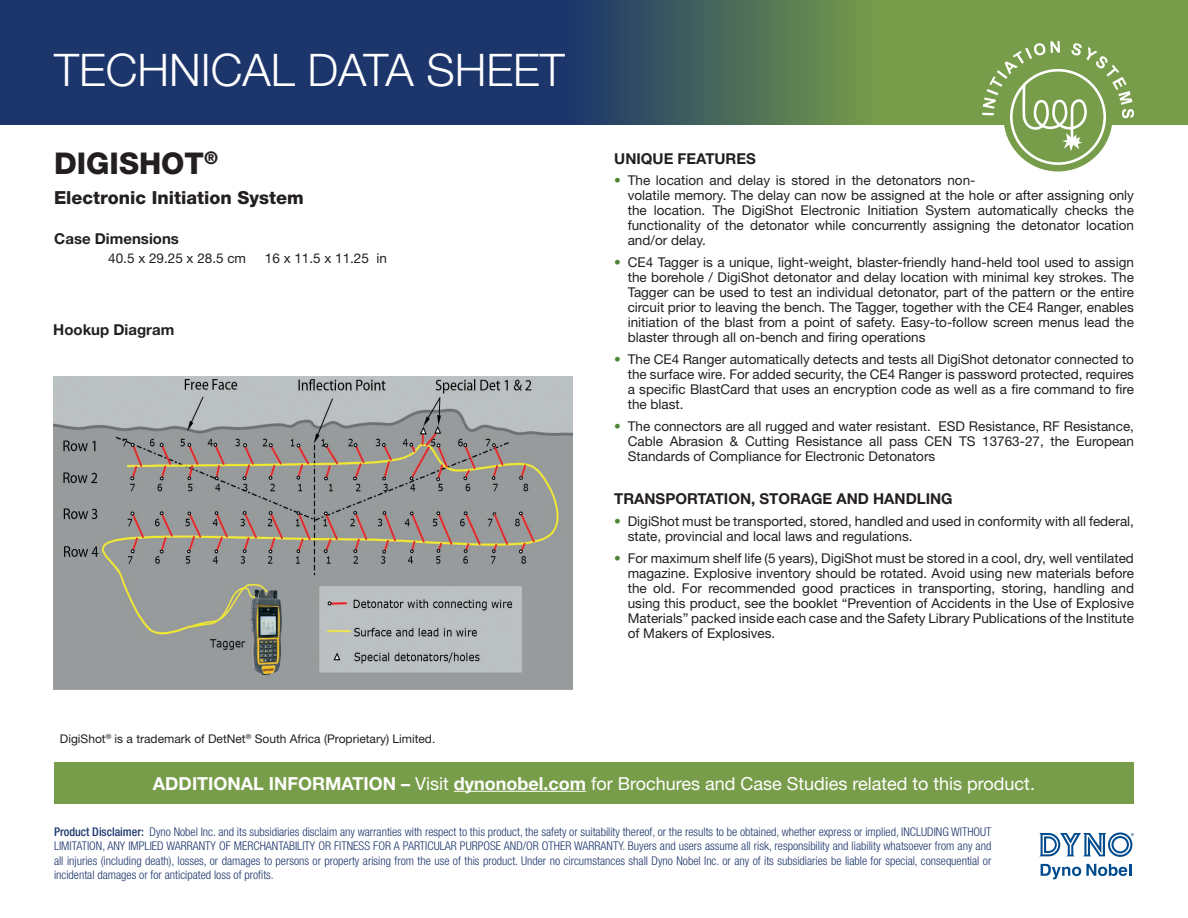
<style>
.page{position:relative;width:1188px;height:918px;background:#fff}
.page>*{position:absolute;margin:0;border:0;box-sizing:border-box;transform-origin:0 0}
.t1{font:300 45px "Helvetica Neue LT Std";color:#fff}
.t2{font:800 30px "Helvetica Neue LT Std";color:#231f20}
.t3{font:18px "Helvetica Neue LT Std";color:#fff}
._2__Product_Definiti{font:800 18px "Helvetica Neue LT Std";color:#231f20}
.Brødtekst_sentrert_9{font:700 15px "Helvetica Neue LT Std";color:#231f20}
.Brødtekst_sentrert_9-2{font:13.5px/15px "Helvetica Neue LT Std";color:#231f20;text-align:justify}
.t4{font:300 condensed 12px/14.4px "Helvetica Neue LT Std";color:#1c366c;text-align:justify}
.t5{font:12px "Helvetica Neue LT Std";color:#231f20}
.s1{color:#4e8635}
.s2{font-weight:700}
.s3{font-weight:500}
</style>
<div class="page">
<svg style="left:1039px;top:832px;width:95px;height:25px"></svg>
<svg style="left:1041px;top:864px;width:90px;height:15px"></svg>
<div style="left:0;top:0;width:1188px;height:124px;background:#1c366c"></div>
<svg style="left:603px;top:0;width:585px;height:124px;background:#608252"></svg>
<svg style="left:982px;top:41px;width:152px;height:130px"></svg>
<div style="left:54px;top:762px;width:1080px;height:42px;background:#789d4a"></div>
<hr style="left:454px;top:791px;width:132px;height:1px;background:#fff">
<img style="left:53px;top:377px;width:520px;height:313px">
<h1 class="t1" style="left:54px;top:43px;width:512px">TECHNICAL DATA SHEET</h1>
<p class="t2" style="left:54px;top:146px;width:166px">DIGISHOT<sup>®</sup></p>
<p class="_2__Product_Definiti" style="left:54px;top:187px;width:251px">Electronic Initiation System</p>
<p class="Brødtekst_sentrert_9" style="left:54px;top:229px;width:126px">Case Dimensions</p>
<p class="Brødtekst_sentrert_9-2" style="left:108px;top:251px;width:139px">40.5 x 29.25 x 28.5 cm</p>
<p class="Brødtekst_sentrert_9-2" style="left:265px;top:251px;width:124px">16 x 11.5 x 11.25 in</p>
<p class="Brødtekst_sentrert_9" style="left:53px;top:321px;width:123px">Hookup Diagram</p>
<p class="t5" style="left:60px;top:732px;width:377px">DigiShot<sup>®</sup> is a trademark of DetNet<sup>®</sup> South Africa (Proprietary) Limited.</p>
<p class="Brødtekst_sentrert_9" style="left:614px;top:149px;width:143px">UNIQUE FEATURES</p>
<p class="Brødtekst_sentrert_9-2" style="left:628px;top:173px;width:508px;text-align:left;text-indent:-14px"><span class="s1">•</span> The location and delay is stored in the detonators non-<br>volatile memory. The delay can now be assigned at the hole or after assigning only the location. The DigiShot Electronic Initiation System automatically checks the functionality of the detonator while concurrently assigning the detonator location and/or delay.</p>
<p class="Brødtekst_sentrert_9-2" style="left:628px;top:255px;width:508px;text-indent:-14px"><span class="s1">•</span> CE4 Tagger is a unique, light-weight, blaster-friendly hand-held tool used to assign the borehole / DigiShot detonator and delay location with minimal key strokes. The Tagger can be used to test an individual detonator, part of the pattern or the entire circuit prior to leaving the bench. The Tagger, together with the CE4 Ranger, enables initiation of the blast from a point of safety. Easy-to-follow screen menus lead the blaster through all on-bench and firing operations</p>
<p class="Brødtekst_sentrert_9-2" style="left:628px;top:351px;width:508px;text-indent:-14px"><span class="s1">•</span> The CE4 Ranger automatically detects and tests all DigiShot detonator connected to the surface wire. For added security, the CE4 Ranger is password protected, requires a specific BlastCard that uses an encryption code as well as a fire command to fire the blast.</p>
<p class="Brødtekst_sentrert_9-2" style="left:628px;top:418px;width:508px;text-indent:-14px"><span class="s1">•</span> The connectors are all rugged and water resistant. ESD Resistance, RF Resistance, Cable Abrasion &amp; Cutting Resistance all pass CEN TS 13763-27, the European Standards of Compliance for Electronic Detonators</p>
<p class="Brødtekst_sentrert_9" style="left:614px;top:489px;width:340px">TRANSPORTATION, STORAGE AND HANDLING</p>
<p class="Brødtekst_sentrert_9-2" style="left:628px;top:513px;width:508px;text-indent:-14px"><span class="s1">•</span> DigiShot must be transported, stored, handled and used in conformity with all federal, state, provincial and local laws and regulations.</p>
<p class="Brødtekst_sentrert_9-2" style="left:628px;top:550px;width:508px;text-indent:-14px"><span class="s1">•</span> For maximum shelf life (5 years), DigiShot must be stored in a cool, dry, well ventilated magazine. Explosive inventory should be rotated. Avoid using new materials before the old. For recommended good practices in transporting, storing, handling and using this product, see the booklet “Prevention of Accidents in the Use of Explosive Materials” packed inside each case and the Safety Library Publications of the Institute of Makers of Explosives.</p>
<p class="t3" style="left:153px;top:772px;width:884px"><span class="s2">ADDITIONAL INFORMATION –</span> Visit <span class="s2">dynonobel.com</span> for Brochures and Case Studies related to this product.</p>
<p class="t4" style="left:54px;top:824px;width:939px"><span class="s3">Product Disclaimer:</span> Dyno Nobel Inc. and its subsidiaries disclaim any warranties with respect to this product, the safety or suitability thereof, or the results to be obtained, whether express or implied, INCLUDING WITHOUT LIMITATION, ANY IMPLIED WARRANTY OF MERCHANTABILITY OR FITNESS FOR A PARTICULAR PURPOSE AND/OR OTHER WARRANTY. Buyers and users assume all risk, responsibility and liability whatsoever from any and all injuries (including death), losses, or damages to persons or property arising from the use of this product. Under no circumstances shall Dyno Nobel Inc. or any of its subsidiaries be liable for special, consequential or incidental damages or for anticipated loss of profits.</p>
</div>
